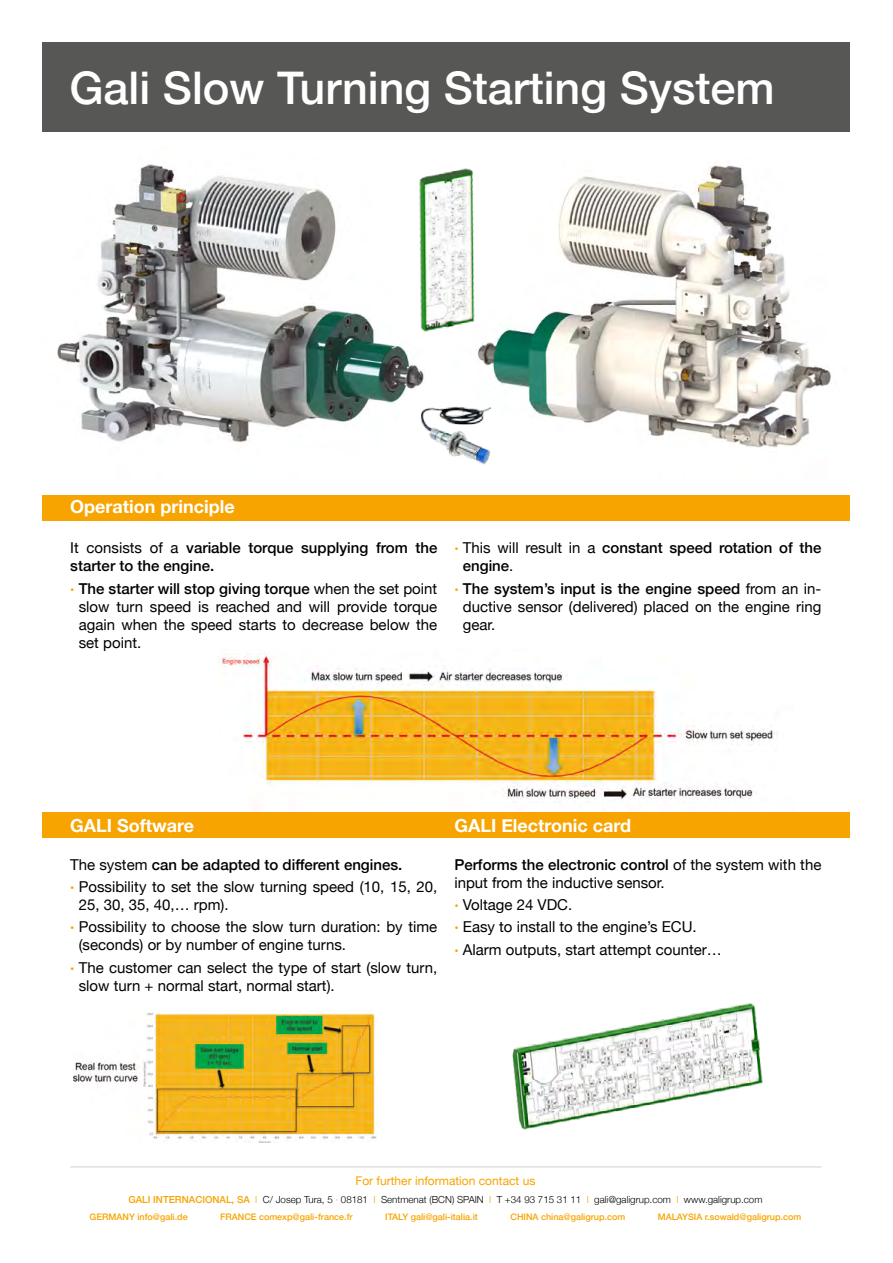
<style>
.page{position:relative;width:893px;height:1263px;background:#fff}
.page>*{position:absolute;margin:0;border:0;box-sizing:border-box;transform-origin:0 0}
.t1{font:500 45px "Helvetica Neue";color:#fff}
.t2{font:700 18px "Helvetica Neue";color:#fff}
.t3{font:15px/18px "Helvetica Neue";color:#000}
.t4{font:500 15px/18px "Helvetica Neue";color:#000}
.t5{font:12px "Helvetica Neue";color:#f7a400}
.t6{font:300 9.75px "Helvetica Neue";color:#000}
.t7{font:500 9px "Helvetica Neue";color:#f7a400}
.s1{font-weight:400}
.s2{font-size:12px;color:#f7a400}
.s3{font-weight:500}
.s4{font-weight:400;font-size:12px;color:#f7a400}
.s5{font-weight:500;color:#f7a400}
.s6{color:#f7a400}
</style>
<div class="page">
<div style="left:43px;top:43px;width:807px;height:89px;background:#575756"></div>
<img style="left:476px;top:165px;width:355px;height:283px">
<img style="left:57px;top:164px;width:368px;height:279px">
<img style="left:476px;top:390px;width:16px;height:3px">
<img style="left:416px;top:390px;width:9px;height:34px">
<img style="left:418px;top:393px;width:74px;height:72px">
<img style="left:405px;top:201px;width:2px;height:134px">
<img style="left:407px;top:164px;width:74px;height:171px">
<div style="left:43px;top:495px;width:807px;height:26px;background:#f7a400"></div>
<div style="left:43px;top:812px;width:807px;height:25px;background:#f7a400"></div>
<img style="left:219px;top:653px;width:556px;height:147px">
<img style="left:74px;top:1010px;width:303px;height:132px">
<img style="left:512px;top:1003px;width:251px;height:127px">
<hr style="left:70px;top:1166px;width:751px;height:1px;background:#d0d0d0">
<h1 class="t1" style="left:69px;top:52px;width:707px">Gali Slow Turning Starting System</h1>
<p class="t2" style="left:70px;top:493px;width:166px">Operation principle</p>
<p class="t4" style="left:70px;top:538px;width:369px"><span class="s1">It consists of a</span> variable torque supplying from the starter to the engine.</p>
<p class="t3" style="left:79px;top:580px;width:360px;text-align:justify;text-indent:-9px"><span class="s2">•</span> <span class="s3">The starter will stop giving torque</span> when the set point slow turn speed is reached and will provide torque again when the speed starts to decrease below the set point.</p>
<p class="t4" style="left:463px;top:538px;width:360px;text-indent:-9px"><span class="s4">•</span> <span class="s1">This will result in a</span> constant speed rotation of the engine<span class="s1">.</span></p>
<p class="t3" style="left:463px;top:580px;width:360px;text-align:justify;text-indent:-9px"><span class="s2">•</span> <span class="s3">The system’s input is the engine speed</span> from an in&shy;ductive sensor (delivered) placed on the engine ring gear.</p>
<p class="t2" style="left:70px;top:811px;width:125px">GALI Software</p>
<p class="t2" style="left:454px;top:811px;width:178px">GALI Electronic card</p>
<p class="t4" style="left:70px;top:854px;width:334px"><span class="s1">The system</span> can be adapted to different engines.</p>
<p class="t3" style="left:79px;top:879px;width:360px;text-indent:-9px"><span class="s2">•</span> Possibility to set the slow turning speed (10, 15, 20,<br>25, 30, 35, 40,… rpm).</p>
<p class="t3" style="left:79px;top:919px;width:360px;text-indent:-9px"><span class="s2">•</span> Possibility to choose the slow turn duration: by time (seconds) or by number of engine turns.</p>
<p class="t3" style="left:79px;top:959px;width:360px;text-indent:-9px"><span class="s2">•</span> The customer can select the type of start (slow turn, slow turn + normal start, normal start).</p>
<p class="t3" style="left:454px;top:856px;width:369px"><span class="s3">Performs the electronic control</span> of the system with the input from the inductive sensor.</p>
<p class="t3" style="left:454px;top:897px;width:119px"><span class="s2">•</span> Voltage 24 VDC.</p>
<p class="t3" style="left:454px;top:919px;width:244px"><span class="s2">•</span> Easy to install to the engine’s ECU.</p>
<p class="t3" style="left:454px;top:941px;width:269px"><span class="s2">•</span> Alarm outputs, start attempt counter…</p>
<p class="t5" style="left:355px;top:1172px;width:181px">For further information contact us</p>
<p class="t6" style="left:128px;top:1192px;width:636px"><span class="s5">GALI INTERNACIONAL, SA</span> <span class="s6">I</span> C/ Josep Tura, 5 <span class="s6">·</span> 08181 <span class="s6">I</span> Sentmenat (BCN) SPAIN <span class="s6">I</span> T +34 93 715 31 11 <span class="s6">I</span> gali@galigrup.com <span class="s6">I</span> www.galigrup.com</p>
<p class="t7" style="left:90px;top:1209px;width:100px">GERMANY info@gali.de</p>
<p class="t7" style="left:220px;top:1209px;width:134px">FRANCE comexp@gali-france.fr</p>
<p class="t7" style="left:385px;top:1209px;width:94px">ITALY gali@gali-italia.it</p>
<p class="t7" style="left:510px;top:1209px;width:116px">CHINA china@galigrup.com</p>
<p class="t7" style="left:658px;top:1209px;width:145px">MALAYSIA r.sowald@galigrup.com</p>
</div>
